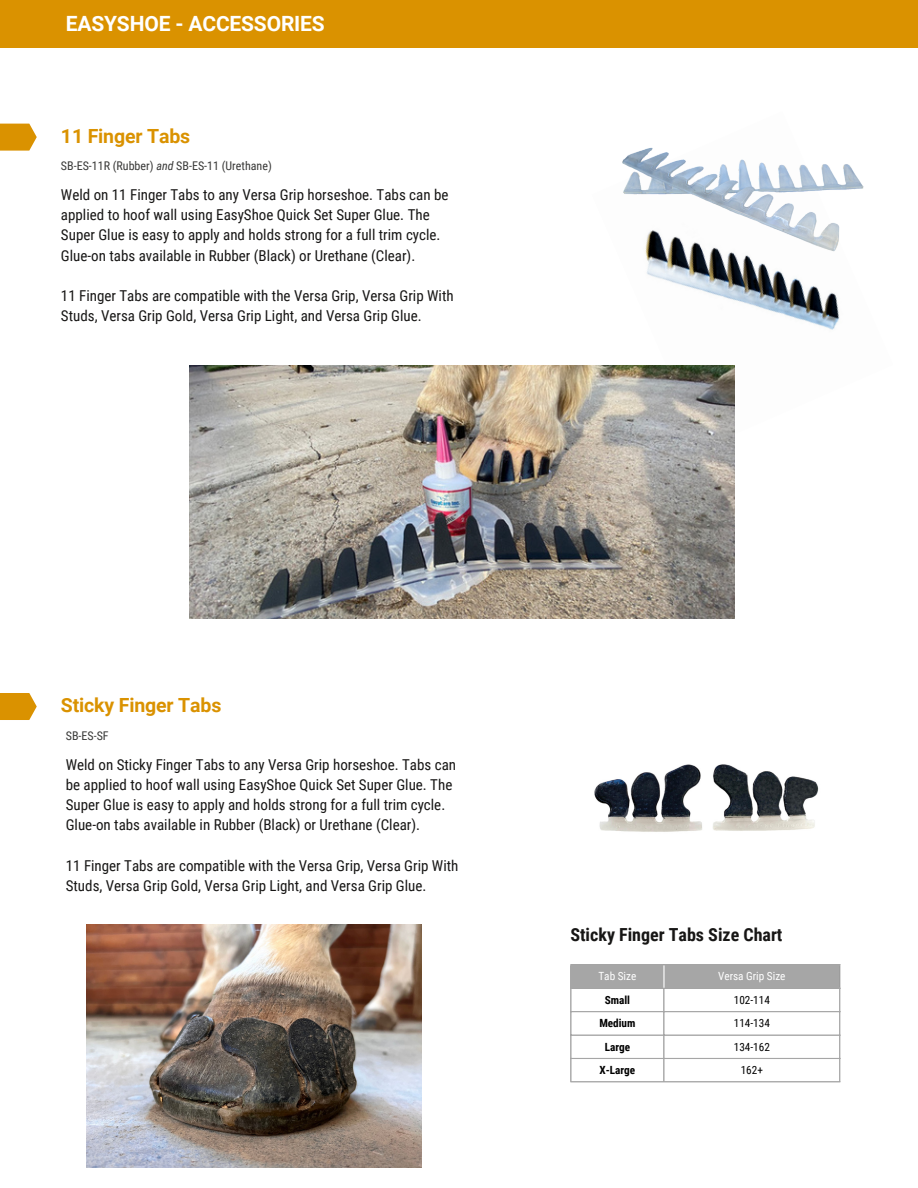
<style>
.page{position:relative;width:918px;height:1188px;background:#fff}
.page>*{position:absolute;margin:0;border:0;box-sizing:border-box;transform-origin:0 0}
.t1{font:700 21px "Roboto";letter-spacing:-.005em;color:#fff}
.t2{font:700 19.5px "Roboto";letter-spacing:-.005em;color:#da9200}
.t3{font:700 18px "Roboto Condensed";color:#171615}
.t4{font:15px/20.2px "Roboto Condensed";color:#171615}
.t5{font:12px "Roboto Condensed";color:#383837}
.t6{font:11.25px "Roboto Condensed";color:#000}
.t7{font:700 11.25px "Roboto Condensed";color:#000}
.t8{font:11.25px "Roboto Condensed";color:#fff}
.s1{font-style:italic}
</style>
<div class="page">
<svg style="left:0;top:124px;width:37px;height:27px"></svg>
<svg style="left:0;top:693px;width:37px;height:27px"></svg>
<img style="left:592px;top:270px;width:248px;height:178px">
<img style="left:190px;top:366px;width:544px;height:252px">
<img style="left:622px;top:147px;width:242px;height:123px">
<img style="left:594px;top:764px;width:225px;height:68px">
<div style="left:572px;top:965px;width:267px;height:23px;background:#a6a6a6"></div>
<hr style="left:570px;top:965px;width:2px;height:116px;background:#a6a6a6">
<hr style="left:663px;top:989px;width:2px;height:92px;background:#a6a6a6">
<hr style="left:839px;top:965px;width:1px;height:116px;background:#a6a6a6">
<hr style="left:570px;top:964px;width:270px;height:1px;background:#a6a6a6">
<hr style="left:570px;top:988px;width:270px;height:1px;background:#a6a6a6">
<hr style="left:570px;top:1011px;width:270px;height:1px;background:#a6a6a6">
<hr style="left:570px;top:1035px;width:270px;height:1px;background:#a6a6a6">
<hr style="left:570px;top:1058px;width:270px;height:1px;background:#a6a6a6">
<hr style="left:570px;top:1081px;width:270px;height:1px;background:#a6a6a6">
<hr style="left:663px;top:965px;width:2px;height:23px;background:#fff">
<div style="left:0;top:0;width:918px;height:48px;background:#da9200"></div>
<img style="left:87px;top:925px;width:334px;height:243px">
<h1 class="t1" style="left:66px;top:11px;width:260px">EASYSHOE - ACCESSORIES</h1>
<h2 class="t2" style="left:61px;top:125px;width:131px">11 Finger Tabs</h2>
<p class="t5" style="left:61px;top:159px;width:212px">SB-ES-11R (Rubber) <span class="s1">and</span> SB-ES-11 (Urethane)</p>
<p class="t4" style="left:61px;top:185px;width:389px">Weld on 11 Finger Tabs to any Versa Grip horseshoe. Tabs can be applied to hoof wall using EasyShoe Quick Set Super Glue. The Super Glue is easy to apply and holds strong for a full trim cycle.<br>Glue-on tabs available in Rubber (Black) or Urethane (Clear).</p>
<p class="t4" style="left:61px;top:286px;width:394px">11 Finger Tabs are compatible with the Versa Grip, Versa Grip With<br>Studs, Versa Grip Gold, Versa Grip Light, and Versa Grip Glue.</p>
<h2 class="t2" style="left:61px;top:694px;width:162px">Sticky Finger Tabs</h2>
<p class="t5" style="left:66px;top:729px;width:44px">SB-ES-SF</p>
<p class="t4" style="left:66px;top:754px;width:392px">Weld on Sticky Finger Tabs to any Versa Grip horseshoe. Tabs can be applied to hoof wall using EasyShoe Quick Set Super Glue. The Super Glue is easy to apply and holds strong for a full trim cycle.<br>Glue-on tabs available in Rubber (Black) or Urethane (Clear).</p>
<p class="t4" style="left:66px;top:856px;width:394px">11 Finger Tabs are compatible with the Versa Grip, Versa Grip With<br>Studs, Versa Grip Gold, Versa Grip Light, and Versa Grip Glue.</p>
<p class="t3" style="left:570px;top:924px;width:214px">Sticky Finger Tabs Size Chart</p>
<p class="t8" style="left:598px;top:970px;width:39px">Tab Size</p>
<p class="t8" style="left:718px;top:970px;width:69px">Versa Grip Size</p>
<p class="t7" style="left:605px;top:993px;width:27px">Small</p>
<p class="t6" style="left:734px;top:993px;width:38px">102-114</p>
<p class="t7" style="left:599px;top:1017px;width:38px">Medium</p>
<p class="t6" style="left:734px;top:1017px;width:38px">114-134</p>
<p class="t7" style="left:605px;top:1040px;width:27px">Large</p>
<p class="t6" style="left:734px;top:1040px;width:38px">134-162</p>
<p class="t7" style="left:600px;top:1064px;width:37px">X-Large</p>
<p class="t6" style="left:741px;top:1064px;width:24px">162+</p>
</div>
